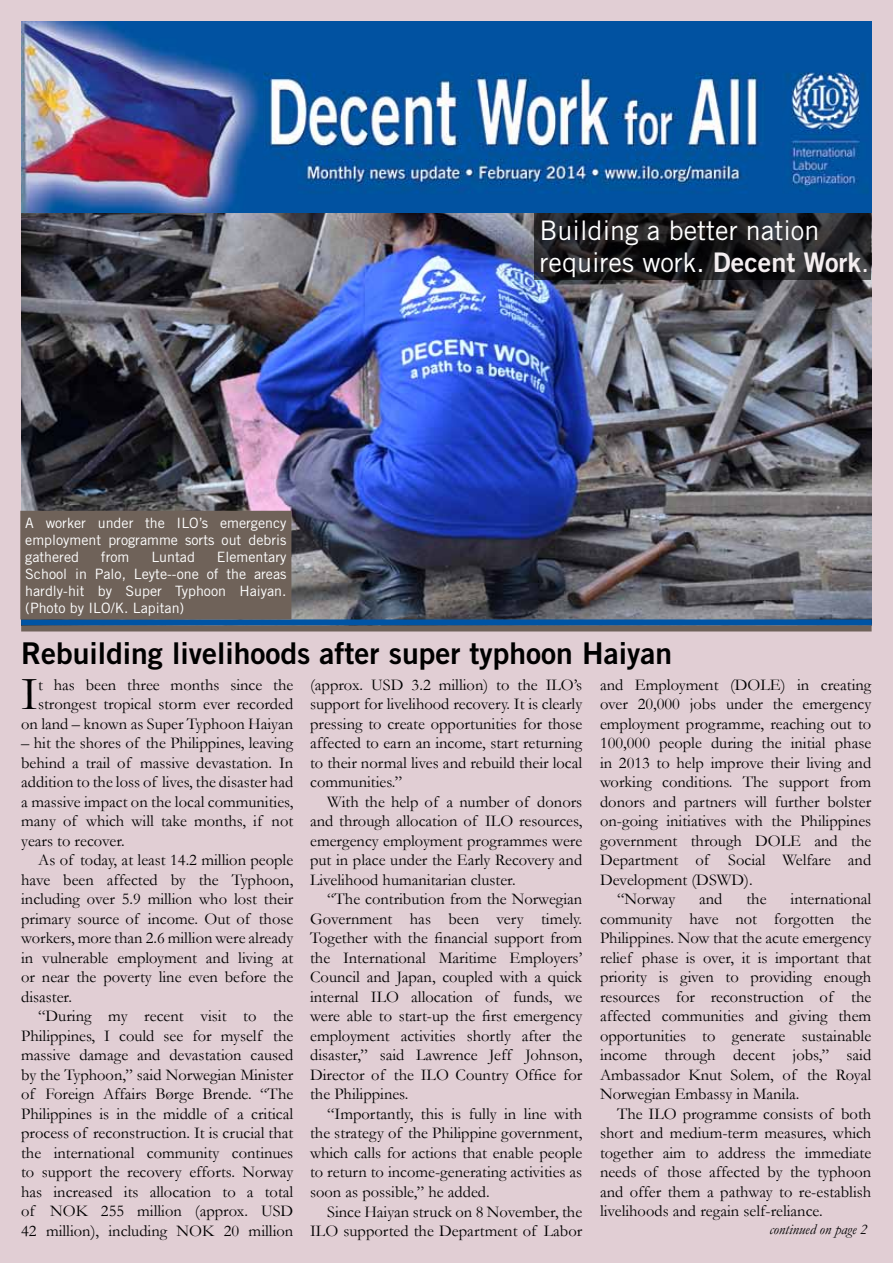
<style>
.page{position:relative;width:893px;height:1263px;background:#e1ced4}
.page>*{position:absolute;margin:0;border:0;box-sizing:border-box;transform-origin:0 0}
.t1{font:47.7px "Garamond";color:#000}
.t2{font:30px "Trade Gothic Bold Two";color:#000}
.t3{font:27px/32.4px "Trade Gothic";color:#fff}
.t4{font:16.5px/19.5px "Garamond";color:#000;text-align:justify}
.t5{font:italic 15px "Garamond";color:#000}
.t6{font:14.25px/17.1px "Trade Gothic";color:#fff;text-align:justify}
.s1{font-family:"Trade Gothic Bold Two";color:#f4eef0}
.s2{color:#f4eef0}
</style>
<div class="page">
<img style="left:21px;top:213px;width:850px;height:406px">
<svg style="left:534px;top:213px;width:337px;height:67px;background:#1e1d1f"></svg>
<div style="left:21px;top:619px;width:851px;height:6px;background:#0054a4"></div>
<div style="left:21px;top:625px;width:851px;height:6px;background:#6f6259"></div>
<div style="left:20px;top:511px;width:271px;height:108px;background:#6f6259"></div>
<img style="left:21px;top:21px;width:851px;height:192px">
<p class="t6" style="left:25px;top:514px;width:263px">A worker under the ILO’s emergency employment programme sorts out debris gathered</p>
<p class="t6" style="left:101px;top:548px;width:30px">from</p>
<p class="t6" style="left:151px;top:548px;width:45px">Luntad</p>
<p class="t6" style="left:25px;top:548px;width:263px;text-indent:192px">Elementary School in Palo, Leyte--one of the areas hardly-hit by Super Typhoon Haiyan. (Photo by ILO/K. Lapitan)</p>
<h3 class="t3" style="left:540px;top:213px;width:331px">Building a better nation requires work. <span class="s1">Decent Work</span><span class="s2">.</span></h3>
<h2 class="t2" style="left:21px;top:635px;width:652px">Rebuilding livelihoods after super typhoon Haiyan</h2>
<h1 class="t1" style="left:21px;top:662px;width:18px">I</h1>
<p class="t4" style="left:21px;top:674px;width:274px;text-align:right">t has been three months since the strongest tropical storm ever recorded on land – known as Super Typhoon Haiyan</p>
<p class="t4" style="left:21px;top:733px;width:274px">– hit the shores of the Philippines, leaving behind a trail of massive devastation. In addition to the loss of lives, the disaster had a massive impact on the local communities, many of which will take months, if not years to recover.</p>
<p class="t4" style="left:21px;top:850px;width:274px;text-indent:17px">As of today, at least 14.2 million people have been affected by the Typhoon, including over 5.9 million who lost their primary source of income. Out of those workers, more than 2.6 million were already in vulnerable employment and living at or near the poverty line even before the disaster.</p>
<p class="t4" style="left:21px;top:1006px;width:274px;text-indent:17px">“During my recent visit to the Philippines, I could see for myself the massive damage and devastation caused by the Typhoon,” said Norwegian Minister of Foreign Affairs Børge Brende. “The Philippines is in the middle of a critical process of reconstruction. It is crucial that the international community continues to support the recovery efforts. Norway has increased its allocation to a total of NOK 255 million (approx. USD 42 million), including NOK 20 million</p>
<p class="t4" style="left:600px;top:674px;width:273px">and Employment (DOLE) in creating</p>
<p class="t4" style="left:600px;top:694px;width:273px">over 20,000 jobs under the emergency</p>
<p class="t4" style="left:600px;top:713px;width:273px">employment programme, reaching out to</p>
<p class="t4" style="left:600px;top:733px;width:273px">100,000 people during the initial phase</p>
<p class="t4" style="left:600px;top:752px;width:273px">in 2013 to help improve their living and</p>
<p class="t4" style="left:600px;top:772px;width:273px">working conditions. The support from</p>
<p class="t4" style="left:600px;top:791px;width:273px">donors and partners will further bolster</p>
<p class="t4" style="left:600px;top:811px;width:273px">on-going initiatives with the Philippines</p>
<p class="t4" style="left:600px;top:830px;width:273px">government through DOLE and the</p>
<p class="t4" style="left:600px;top:850px;width:273px">Department of Social Welfare and</p>
<p class="t4" style="left:600px;top:869px;width:154px">Development (DSWD).</p>
<p class="t4" style="left:617px;top:889px;width:60px">“Norway</p>
<p class="t4" style="left:699px;top:889px;width:25px">and</p>
<p class="t4" style="left:746px;top:889px;width:22px">the</p>
<p class="t4" style="left:310px;top:674px;width:274px">(approx. USD 3.2 million) to the ILO’s support for livelihood recovery. It is clearly pressing to create opportunities for those affected to earn an income, start returning to their normal lives and rebuild their local communities.”</p>
<p class="t4" style="left:310px;top:791px;width:274px;text-indent:17px">With the help of a number of donors and through allocation of ILO resources, emergency employment programmes were put in place under the Early Recovery and Livelihood humanitarian cluster.</p>
<p class="t4" style="left:310px;top:889px;width:274px;text-indent:17px">“The contribution from the Norwegian Government has been very timely.<br>Together with the financial support from the International Maritime Employers’ Council and Japan, coupled with a quick internal ILO allocation of funds, we were able to start-up the first emergency employment activities shortly after the disaster,” said Lawrence Jeff Johnson, Director of the ILO Country Office for the Philippines.</p>
<p class="t4" style="left:310px;top:1103px;width:274px;text-indent:17px">“Importantly, this is fully in line with the strategy of the Philippine government, which calls for actions that enable people to return to income-generating activities as soon as possible,” he added.</p>
<p class="t4" style="left:310px;top:1201px;width:274px;text-align:right">Since Haiyan struck on 8 November, the<br>ILO supported the Department of Labor</p>
<p class="t4" style="left:600px;top:889px;width:273px;text-indent:191px">international community have not forgotten the Philippines. Now that the acute emergency relief phase is over, it is important that priority is given to providing enough resources for reconstruction of the affected communities and giving them opportunities to generate sustainable income through decent jobs,” said Ambassador Knut Solem, of the Royal Norwegian Embassy in Manila.</p>
<p class="t4" style="left:600px;top:1103px;width:273px;text-indent:17px">The ILO programme consists of both short and medium-term measures, which together aim to address the immediate needs of those affected by the typhoon and offer them a pathway to re-establish livelihoods and regain self-reliance.</p>
<p class="t5" style="left:769px;top:1219px;width:99px">continued on page 2</p>
</div>
